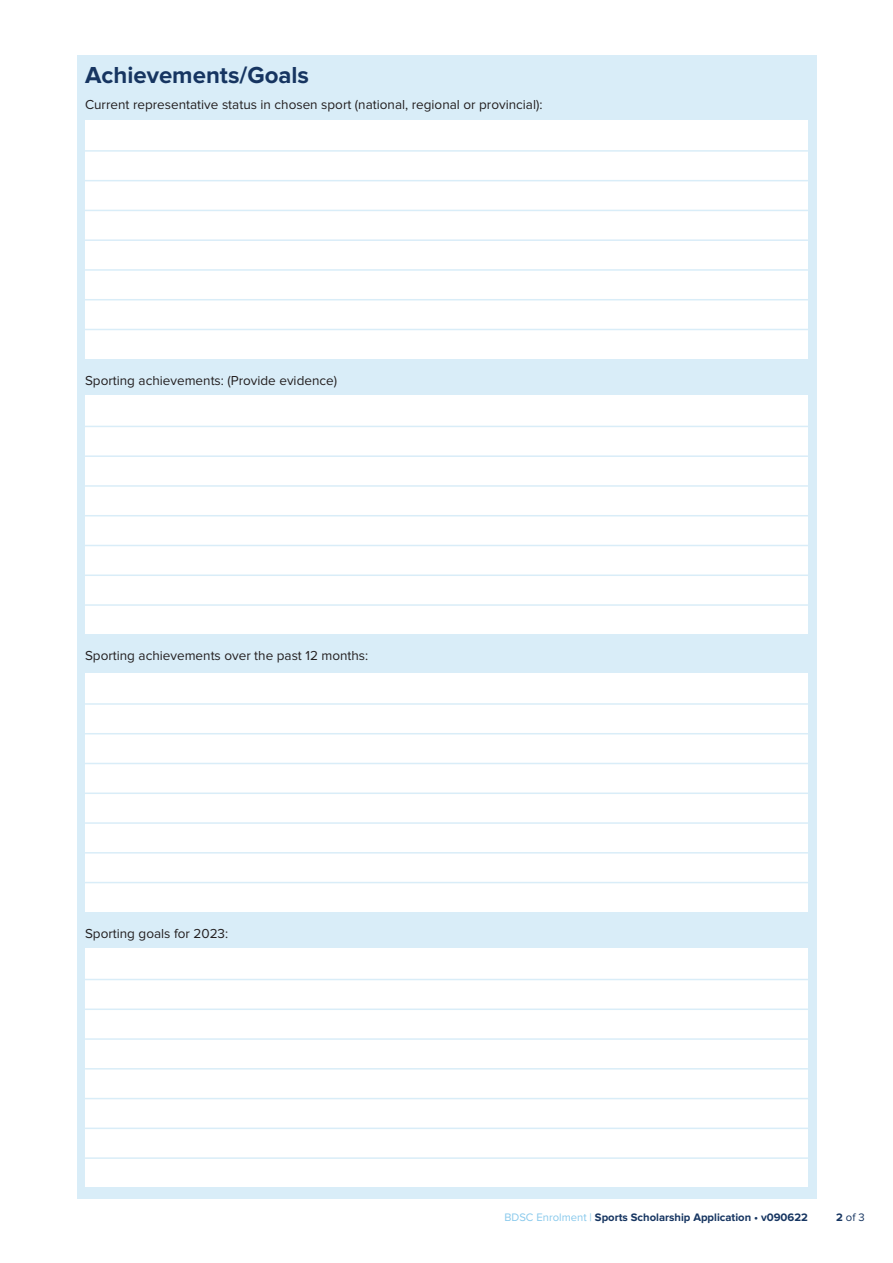
<style>
.page{position:relative;width:893px;height:1263px;background:#fff}
.page>*{position:absolute;margin:0;border:0;box-sizing:border-box;transform-origin:0 0}
.section_header{font:700 24px "Proxima Nova";color:#163561}
.body_copy{font:13.5px "Proxima Nova";color:#231f20}
.t1{font:700 11.25px "Proxima Nova";color:#163561}
.t2{font:11.25px "Proxima Nova";color:#163561}
.s1{font-weight:400;color:#88c9ec}
.s2{font-weight:700}
</style>
<div class="page">
<div style="left:77px;top:55px;width:739px;height:1144px;background:#d9edf8"></div>
<div style="left:85px;top:120px;width:723px;height:238px;background:#fff"></div>
<hr style="left:85px;top:210px;width:723px;height:1px;background:#d9edf8">
<hr style="left:85px;top:180px;width:723px;height:1px;background:#d9edf8">
<hr style="left:85px;top:150px;width:723px;height:2px;background:#d9edf8">
<hr style="left:85px;top:239px;width:723px;height:2px;background:#d9edf8">
<hr style="left:85px;top:269px;width:723px;height:2px;background:#d9edf8">
<hr style="left:85px;top:299px;width:723px;height:1px;background:#d9edf8">
<hr style="left:85px;top:329px;width:723px;height:1px;background:#d9edf8">
<div style="left:85px;top:396px;width:723px;height:238px;background:#fff"></div>
<hr style="left:85px;top:485px;width:723px;height:2px;background:#d9edf8">
<hr style="left:85px;top:455px;width:723px;height:2px;background:#d9edf8">
<hr style="left:85px;top:426px;width:723px;height:1px;background:#d9edf8">
<hr style="left:85px;top:515px;width:723px;height:1px;background:#d9edf8">
<hr style="left:85px;top:545px;width:723px;height:1px;background:#d9edf8">
<hr style="left:85px;top:574px;width:723px;height:2px;background:#d9edf8">
<hr style="left:85px;top:604px;width:723px;height:2px;background:#d9edf8">
<div style="left:85px;top:673px;width:723px;height:238px;background:#fff"></div>
<hr style="left:85px;top:763px;width:723px;height:1px;background:#d9edf8">
<hr style="left:85px;top:733px;width:723px;height:1px;background:#d9edf8">
<hr style="left:85px;top:703px;width:723px;height:2px;background:#d9edf8">
<hr style="left:85px;top:792px;width:723px;height:2px;background:#d9edf8">
<hr style="left:85px;top:822px;width:723px;height:2px;background:#d9edf8">
<hr style="left:85px;top:852px;width:723px;height:1px;background:#d9edf8">
<hr style="left:85px;top:882px;width:723px;height:1px;background:#d9edf8">
<div style="left:85px;top:949px;width:723px;height:238px;background:#fff"></div>
<hr style="left:85px;top:1038px;width:723px;height:2px;background:#d9edf8">
<hr style="left:85px;top:1008px;width:723px;height:2px;background:#d9edf8">
<hr style="left:85px;top:979px;width:723px;height:1px;background:#d9edf8">
<hr style="left:85px;top:1068px;width:723px;height:1px;background:#d9edf8">
<hr style="left:85px;top:1098px;width:723px;height:1px;background:#d9edf8">
<hr style="left:85px;top:1127px;width:723px;height:2px;background:#d9edf8">
<hr style="left:85px;top:1157px;width:723px;height:2px;background:#d9edf8">
<p class="section_header" style="left:85px;top:64px;width:225px">Achievements/Goals</p>
<p class="body_copy" style="left:85px;top:99px;width:459px">Current representative status in chosen sport (national, regional or provincial):</p>
<p class="body_copy" style="left:85px;top:374px;width:254px">Sporting achievements: (Provide evidence)</p>
<p class="body_copy" style="left:85px;top:650px;width:285px">Sporting achievements over the past 12 months:</p>
<p class="body_copy" style="left:85px;top:927px;width:145px">Sporting goals for 2023:</p>
<p class="t1" style="left:504px;top:1212px;width:305px"><span class="s1">BDSC Enrolment |</span> Sports Scholarship Application • v090622</p>
<p class="t2" style="left:836px;top:1212px;width:30px"><span class="s2">2</span> of 3</p>
</div>
